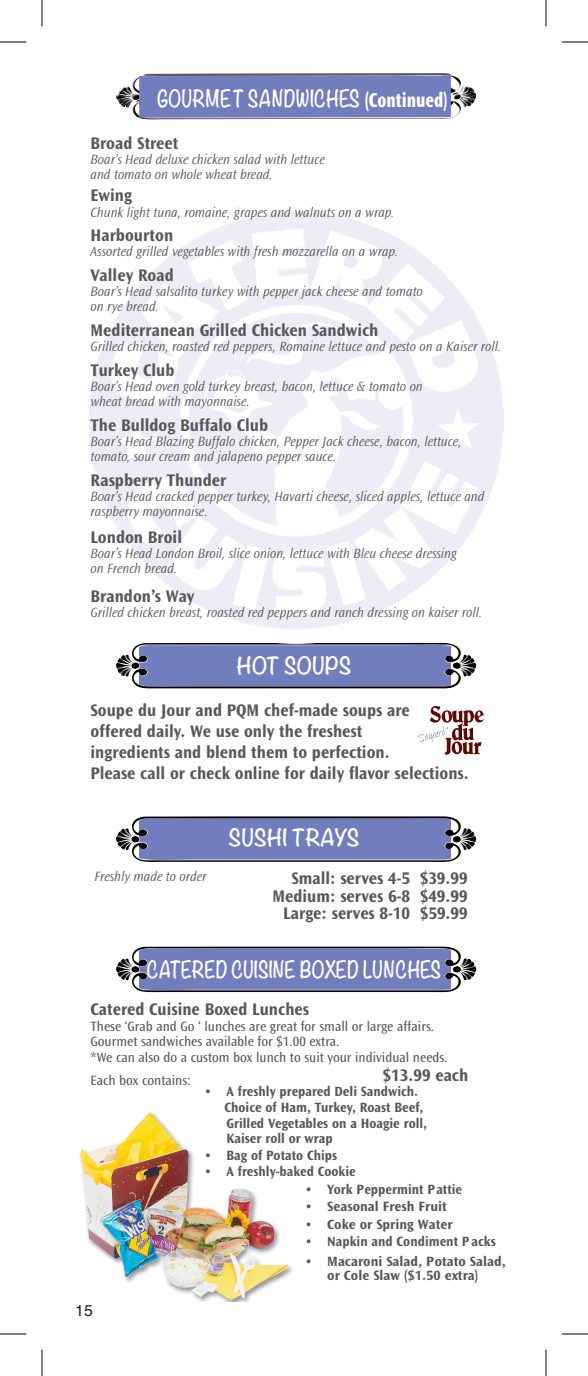
<style>
.page{position:relative;width:588px;height:1376px;background:#fff}
.page>*{position:absolute;margin:0;border:0;box-sizing:border-box;transform-origin:0 0}
.t1{font:700 21px "Noteworthy";color:#fff;scale:.8 1}
.t2{font:700 21px "Noteworthy";color:#fff;scale:.95 1}
.t3{font:17.5px/21px "Ocean Sans MM 648 wt 475 wd";color:#57585a;scale:.95 1}
.t4{font:15.75px "Helvetica";color:#231f20}
.t5{font:14px/15px "Ocean Sans MM It 310 wt 475 wd";color:#57585a;scale:.95 1}
.t6{font:14px/15.8px "Ocean Sans MM 648 wt 475 wd";color:#57585a;scale:.95 1}
.t7{font:14px/15.8px "Ocean Sans MM 403 wt 475 wd";color:#57585a;scale:.95 1}
.s1{font-family:"Ocean Sans MM 760 wt 475 wd";font-weight:400}
</style>
<div class="page">
<div style="left:139px;top:818px;width:312px;height:42px;background:#717dbd"></div>
<img style="left:128px;top:816px;width:347px;height:22px">
<div style="left:139px;top:949px;width:312px;height:41px;background:#717dbd"></div>
<img style="left:116px;top:946px;width:360px;height:26px">
<div style="left:139px;top:645px;width:312px;height:42px;background:#717dbd"></div>
<img style="left:128px;top:643px;width:347px;height:21px">
<img style="left:80px;top:1113px;width:209px;height:187px">
<img style="left:130px;top:73px;width:346px;height:22px">
<div style="left:139px;top:76px;width:312px;height:42px;background:#717dbd"></div>
<img style="left:430px;top:706px;width:37px;height:17px">
<svg style="left:0;top:42px;width:26px;height:1px"></svg>
<svg style="left:562px;top:42px;width:26px;height:1px"></svg>
<svg style="left:0;top:1333px;width:26px;height:1px"></svg>
<svg style="left:562px;top:1333px;width:26px;height:1px"></svg>
<svg style="left:42px;top:0;width:1px;height:26px"></svg>
<svg style="left:42px;top:1349px;width:1px;height:27px"></svg>
<svg style="left:546px;top:0;width:1px;height:26px"></svg>
<svg style="left:546px;top:1349px;width:1px;height:27px"></svg>
<h1 class="t1" style="left:157px;top:80px;width:365px">GOURMET SANDWICHES <span class="s1">(Continued)</span></h1>
<p class="t3" style="left:90px;top:133px;width:94px">Broad Street</p>
<p class="t5" style="left:91px;top:152px;width:248px">Boar’s Head deluxe chicken salad with lettuce and tomato on whole wheat bread.</p>
<p class="t3" style="left:91px;top:185px;width:45px">Ewing</p>
<p class="t5" style="left:91px;top:205px;width:321px">Chunk light tuna, romaine, grapes and walnuts on a wrap.</p>
<p class="t3" style="left:91px;top:225px;width:89px">Harbourton</p>
<p class="t5" style="left:91px;top:244px;width:325px">Assorted grilled vegetables with fresh mozzarella on a wrap.</p>
<p class="t3" style="left:91px;top:265px;width:89px">Valley Road</p>
<p class="t5" style="left:91px;top:284px;width:351px">Boar’s Head salsalito turkey with pepper jack cheese and tomato on rye bread.</p>
<p class="t3" style="left:91px;top:320px;width:305px">Mediterranean Grilled Chicken Sandwich</p>
<p class="t5" style="left:91px;top:339px;width:434px">Grilled chicken, roasted red peppers, Romaine lettuce and pesto on a Kaiser roll.</p>
<p class="t3" style="left:91px;top:360px;width:90px">Turkey Club</p>
<p class="t5" style="left:91px;top:379px;width:351px">Boar’s Head oven gold turkey breast, bacon, lettuce &amp; tomato on wheat bread with mayonnaise.</p>
<p class="t3" style="left:91px;top:415px;width:188px">The Bulldog Buffalo Club</p>
<p class="t5" style="left:91px;top:434px;width:392px">Boar’s Head Blazing Buffalo chicken, Pepper Jack cheese, bacon, lettuce, tomato, sour cream and jalapeno pepper sauce.</p>
<p class="t3" style="left:91px;top:470px;width:144px">Raspberry Thunder</p>
<p class="t5" style="left:91px;top:489px;width:416px">Boar’s Head cracked pepper turkey, Havarti cheese, sliced apples, lettuce and raspberry mayonnaise.</p>
<p class="t3" style="left:91px;top:527px;width:98px">London Broil</p>
<p class="t5" style="left:91px;top:546px;width:387px">Boar’s Head London Broil, slice onion, lettuce with Bleu cheese dressing on French bread.</p>
<p class="t3" style="left:91px;top:586px;width:111px">Brandon’s Way</p>
<p class="t5" style="left:91px;top:605px;width:414px">Grilled chicken breast, roasted red peppers and ranch dressing on kaiser roll.</p>
<h1 class="t2" style="left:236px;top:647px;width:123px">HOT SOUPS</h1>
<p class="t3" style="left:91px;top:700px;width:400px">Soupe du Jour and PQM chef-made soups are<br>offered daily. We use only the freshest<br>ingredients and blend them to perfection.<br>Please call or check online for daily flavor selections.</p>
<h1 class="t2" style="left:228px;top:818px;width:139px">SUSHI TRAYS</h1>
<p class="t5" style="left:95px;top:869px;width:119px">Freshly made to order</p>
<p class="t3" style="left:272px;top:870px;width:207px;line-height:17.5px;text-align:right">Small: serves 4-5 $39.99<br>Medium: serves 6-8 $49.99<br>Large: serves 8-10 $59.99</p>
<h1 class="t1" style="left:147px;top:951px;width:369px">CATERED CUISINE BOXED LUNCHES</h1>
<p class="t3" style="left:91px;top:998px;width:232px">Catered Cuisine Boxed Lunches</p>
<p class="t7" style="left:90px;top:1018px;width:378px">These ‘Grab and Go ‘ lunches are great for small or large affairs.<br>Gourmet sandwiches available for $1.00 extra.<br>*We can also do a custom box lunch to suit your individual needs.</p>
<p class="t7" style="left:91px;top:1072px;width:107px">Each box contains:</p>
<p class="t3" style="left:383px;top:1065px;width:92px">$13.99 each</p>
<p class="t6" style="left:224px;top:1083px;width:215px;text-indent:-19px">• A freshly prepared Deli Sandwich.<br>Choice of Ham, Turkey, Roast Beef,<br>Grilled Vegetables on a Hoagie roll,<br>Kaiser roll or wrap</p>
<p class="t6" style="left:205px;top:1147px;width:140px">• Bag of Potato Chips</p>
<p class="t6" style="left:205px;top:1163px;width:160px">• A freshly-baked Cookie</p>
<p class="t6" style="left:306px;top:1181px;width:166px">• York Peppermint Pattie</p>
<p class="t6" style="left:306px;top:1198px;width:150px">• Seasonal Fresh Fruit</p>
<p class="t6" style="left:306px;top:1216px;width:156px">• Coke or Spring Water</p>
<p class="t6" style="left:306px;top:1233px;width:201px">• Napkin and Condiment P acks</p>
<p class="t6" style="left:306px;top:1254px;width:212px;line-height:14px;text-align:center">• Macaroni Salad, Potato Salad, or Cole Slaw ($1.50 extra)</p>
<p class="t4" style="left:75px;top:1298px;width:19px">15</p>
</div>
